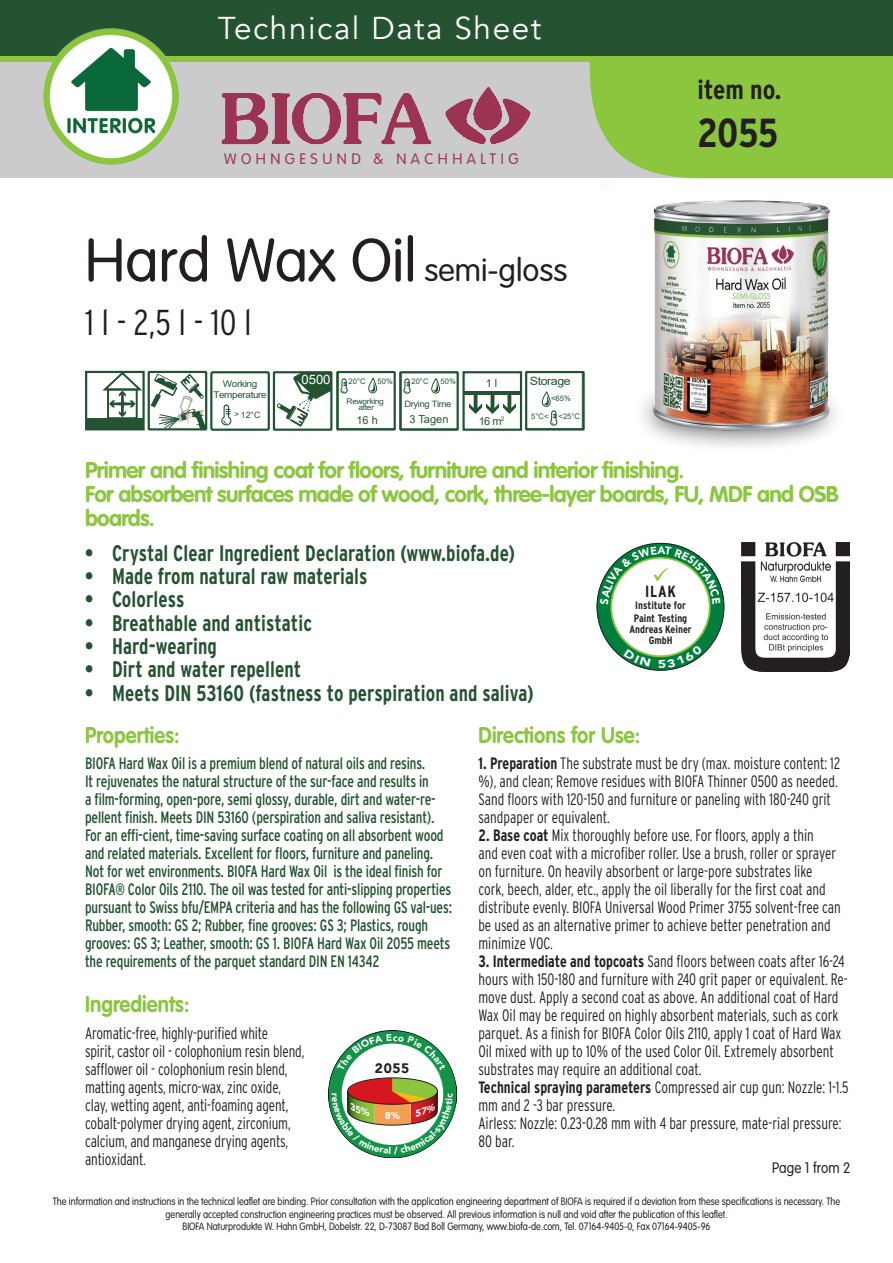
<style>
.page{position:relative;width:893px;height:1263px;background:#fff}
.page>*{position:absolute;margin:0;border:0;box-sizing:border-box;transform-origin:0 0}
.t1{font:300 60px "VAG Rounded Std";color:#231f20}
.t2{font:700 condensed 40.5px "Interstate";color:#231f20}
.t3{font:300 condensed 36px "Interstate";color:#231f20}
.t4{font:31.5px "Avenir";letter-spacing:.05em;color:#fff}
.t5{font:700 condensed 27px "Interstate";color:#231f20}
.t6{font:700 condensed 22.5px "Interstate";letter-spacing:.005em;color:#255332;scale:.9 1}
.t7{font:700 22.5px/24px "VAG Rounded Std";letter-spacing:-.03em;color:#8bc63e}
.t8{font:700 22.5px "VAG Rounded Std";letter-spacing:.005em;color:#8bc63e;scale:.9 1}
.t9{font:300 condensed 16.5px/18px "Interstate";color:#231f20;scale:.9 1}
.t10{font:condensed 16.5px/18px "Interstate";letter-spacing:-.01em;color:#255332;scale:.9 1}
.t11{font:700 condensed 16.05px "Interstate";color:#231f20}
.t12{font:300 15px "VAG Rounded Std";letter-spacing:.3em;color:#9b3452}
.t13{font:300 15px "VAG Rounded Std";letter-spacing:.005em;color:#231f20;scale:.9 1}
.t14{font:900 13.65px "Avenir";color:#231f20}
.t15{font:13.05px "Arial";color:#fff}
.t16{font:11.4px "Arial";letter-spacing:-.035em;color:#235333;scale:1.08 1}
.t17{font:900 11.1px "Avenir";color:#fff}
.t18{font:10.95px "Arial";color:#255332}
.t19{font:700 condensed 10.65px/12.6px "Interstate";color:#231f20}
.t20{font:300 10.5px/12.6px "VAG Rounded Std";color:#231f20;text-align:center;scale:.87 1}
.t21{font:900 9.9px "Avenir";color:#fff}
.t22{font:900 9.6px "Avenir";color:#fff}
.t23{font:9.15px/11.1px "Arial";letter-spacing:-.035em;color:#235333;text-align:center;scale:1.08 1}
.t24{font:8.85px "Arial";letter-spacing:-.035em;color:#235333;scale:1.06 1}
.t25{font:8.85px "Arial";color:#255332}
.t26{font:7.8px "Arial";letter-spacing:-.035em;color:#235333;scale:1.08 1}
.t27{font:7.65px "Arial";color:#235333}
.s1{font-size:31.5px}
.s2{font-size:7.95px;color:#235333}
.s3{font-weight:700}
</style>
<div class="page">
<div style="left:633px;top:374px;width:212px;height:80px;background:#231f20;opacity:.75"></div>
<img style="left:633px;top:200px;width:212px;height:237px">
<div style="left:0;top:0;width:893px;height:178px;background:#cbcacd"></div>
<svg style="left:589px;top:62px;width:304px;height:117px;background:#90c649"></svg>
<svg style="left:0;top:55px;width:893px;height:7px;background:#7cb53c"></svg>
<div style="left:0;top:0;width:893px;height:55px;background:#255332"></div>
<img style="left:221px;top:87px;width:310px;height:58px">
<img style="left:43px;top:29px;width:136px;height:136px">
<div style="left:399px;top:371px;width:60px;height:60px;border:2px solid #215332"></div>
<svg style="left:85px;top:370px;width:246px;height:61px"></svg>
<div style="left:210px;top:371px;width:60px;height:60px;border:2px solid #215332;border-radius:2px"></div>
<svg style="left:340px;top:378px;width:38px;height:16px"></svg>
<div style="left:336px;top:371px;width:60px;height:60px;border:2px solid #215332"></div>
<svg style="left:401px;top:370px;width:182px;height:61px"></svg>
<div style="left:525px;top:371px;width:60px;height:60px;border:2px solid #215332"></div>
<img style="left:741px;top:543px;width:109px;height:128px">
<div style="left:597px;top:543px;width:127px;height:127px;background:#007e3d;border-radius:50%"></div>
<svg style="left:610px;top:557px;width:101px;height:100px"></svg>
<div style="left:612px;top:559px;width:97px;height:96px;background:#fff;border-radius:50%"></div>
<svg style="left:624px;top:649px;width:27px;height:18px"></svg>
<svg style="left:658px;top:645px;width:45px;height:23px"></svg>
<svg style="left:600px;top:546px;width:120px;height:58px"></svg>
<svg style="left:329px;top:1030px;width:127px;height:128px"></svg>
<h3 class="t4" style="left:218px;top:9px;width:325px">Technical Data Sheet</h3>
<p class="t12" style="left:224px;top:150px;width:296px">WOHNGESUND &amp; NACHHALTIG</p>
<h1 class="t1" style="left:85px;top:226px;width:484px">Hard Wax Oil <span class="s1">semi-gloss</span></h1>
<h3 class="t3" style="left:85px;top:301px;width:168px">1 l - 2,5 l - 10 l</h3>
<p class="t23" style="left:213px;top:378px;width:51px">Working<br>Temperature</p>
<p class="t25" style="left:234px;top:409px;width:28px"><span class="s2">&gt;</span> 12°C</p>
<p class="t15" style="left:301px;top:370px;width:31px">0500</p>
<p class="t27" style="left:440px;top:376px;width:17px">50%</p>
<p class="t24" style="left:404px;top:398px;width:46px">Drying Time</p>
<p class="t27" style="left:378px;top:376px;width:17px">50%</p>
<p class="t26" style="left:347px;top:396px;width:36px">Reworking</p>
<p class="t27" style="left:348px;top:376px;width:19px">20°C</p>
<p class="t26" style="left:358px;top:402px;width:16px">after</p>
<p class="t18" style="left:356px;top:413px;width:23px">16 h</p>
<p class="t27" style="left:411px;top:376px;width:19px">20°C</p>
<p class="t18" style="left:486px;top:376px;width:13px">1 l</p>
<p class="t18" style="left:409px;top:411px;width:40px">3 Tagen</p>
<p class="t18" style="left:479px;top:414px;width:27px">16 m<sup>2</sup></p>
<p class="t16" style="left:530px;top:373px;width:39px">Storage</p>
<p class="t27" style="left:531px;top:411px;width:19px">5°C&lt;</p>
<p class="t27" style="left:558px;top:411px;width:23px">&lt;25°C</p>
<p class="t27" style="left:551px;top:393px;width:21px">&lt;65%</p>
<h3 class="t5" style="left:697px;top:73px;width:86px">item no.</h3>
<h2 class="t2" style="left:697px;top:108px;width:82px">2055</h2>
<h3 class="t7" style="left:85px;top:459px;width:755px">Primer and finishing coat for floors, furniture and interior finishing.<br>For absorbent surfaces made of wood, cork, three-layer boards, FU, MDF and OSB boards.</h3>
<h3 class="t6" style="left:85px;top:539px;width:479px">• Crystal Clear Ingredient Declaration (www.biofa.de)</h3>
<h3 class="t6" style="left:85px;top:562px;width:315px">• Made from natural raw materials</h3>
<h3 class="t6" style="left:85px;top:586px;width:112px">• Colorless</h3>
<h3 class="t6" style="left:85px;top:609px;width:254px">• Breathable and antistatic</h3>
<h3 class="t6" style="left:85px;top:632px;width:148px">• Hard-wearing</h3>
<h3 class="t6" style="left:85px;top:655px;width:242px">• Dirt and water repellent</h3>
<h3 class="t6" style="left:85px;top:679px;width:500px">• Meets DIN 53160 (fastness to perspiration and saliva)</h3>
<p class="t17" style="left:657px;top:541px;width:10px">A</p>
<p class="t11" style="left:645px;top:581px;width:32px">ILAK</p>
<p class="t19" style="left:634px;top:599px;width:55px">Institute for<br>Paint Testing</p>
<p class="t19" style="left:629px;top:623px;width:64px;line-height:11.1px;text-align:center">Andreas Keiner<br>GmbH</p>
<h3 class="t8" style="left:85px;top:721px;width:107px">Properties:</h3>
<p class="t10" style="left:85px;top:754px;width:409px">BIOFA Hard Wax Oil is a premium blend of natural oils and resins.<br>It rejuvenates the natural structure of the sur-face and results in<br>a film-forming, open-pore, semi glossy, durable, dirt and water-re&shy;pellent finish. Meets DIN 53160 (perspiration and saliva resistant).<br>For an effi-cient, time-saving surface coating on all absorbent wood and related materials. Excellent for floors, furniture and paneling.<br>Not for wet environments. BIOFA Hard Wax Oil is the ideal finish for BIOFA® Color Oils 2110. The oil was tested for anti-slipping properties pursuant to Swiss bfu/EMPA criteria and has the following GS val-ues:<br>Rubber, smooth: GS 2; Rubber, fine grooves: GS 3; Plastics, rough grooves: GS 3; Leather, smooth: GS 1. BIOFA Hard Wax Oil 2055 meets the requirements of the parquet standard DIN EN 14342</p>
<h3 class="t8" style="left:85px;top:991px;width:118px">Ingredients:</h3>
<p class="t9" style="left:85px;top:1024px;width:245px">Aromatic-free, highly-purified white<br>spirit, castor oil - colophonium resin blend, safflower oil - colophonium resin blend, matting agents, micro-wax, zinc oxide, clay, wetting agent, anti-foaming agent, cobalt-polymer drying agent, zirconium, calcium, and manganese drying agents, antioxidant.</p>
<p class="t22" style="left:390px;top:1029px;width:7px">k</p>
<p class="t14" style="left:375px;top:1056px;width:36px">2055</p>
<p class="t21" style="left:385px;top:1107px;width:16px">8%</p>
<h3 class="t8" style="left:478px;top:721px;width:181px">Directions for Use:</h3>
<p class="t9" style="left:478px;top:754px;width:403px"><span class="s3">1. Preparation</span> The substrate must be dry (max. moisture content: 12 %), and clean; Remove residues with BIOFA Thinner 0500 as needed.<br>Sand floors with 120-150 and furniture or paneling with 180-240 grit sandpaper or equivalent.</p>
<p class="t9" style="left:478px;top:826px;width:404px"><span class="s3">2. Base coat</span> Mix thoroughly before use. For floors, apply a thin<br>and even coat with a microfiber roller. Use a brush, roller or sprayer on furniture. On heavily absorbent or large-pore substrates like cork, beech, alder, etc., apply the oil liberally for the first coat and distribute evenly. BIOFA Universal Wood Primer 3755 solvent-free can be used as an alternative primer to achieve better penetration and minimize VOC.</p>
<p class="t9" style="left:478px;top:952px;width:413px"><span class="s3">3. Intermediate and topcoats</span> Sand floors between coats after 16-24 hours with 150-180 and furniture with 240 grit paper or equivalent. Re&shy;move dust. Apply a second coat as above. An additional coat of Hard Wax Oil may be required on highly absorbent materials, such as cork parquet. As a finish for BIOFA Color Oils 2110, apply 1 coat of Hard Wax Oil mixed with up to 10% of the used Color Oil. Extremely absorbent substrates may require an additional coat.<br><span class="s3">Technical spraying parameters</span> Compressed air cup gun: Nozzle: 1-1.5 mm and 2 -3 bar pressure.<br>Airless: Nozzle: 0.23-0.28 mm with 4 bar pressure, mate-rial pressure:<br>80 bar.</p>
<p class="t13" style="left:772px;top:1159px;width:88px">Page 1 from 2</p>
<p class="t20" style="left:53px;top:1195px;width:906px">The information and instructions in the technical leaflet are binding. Prior consultation with the application engineering department of BIOFA is required if a deviation from these specifications is necessary. The generally accepted construction engineering practices must be observed. All previous information is null and void after the publication of this leaflet.<br>BIOFA Naturprodukte W. Hahn GmbH, Dobelstr. 22, D-73087 Bad Boll Germany, www.biofa-de.com, Tel. 07164-9405-0, Fax 07164-9405-96</p>
</div>
